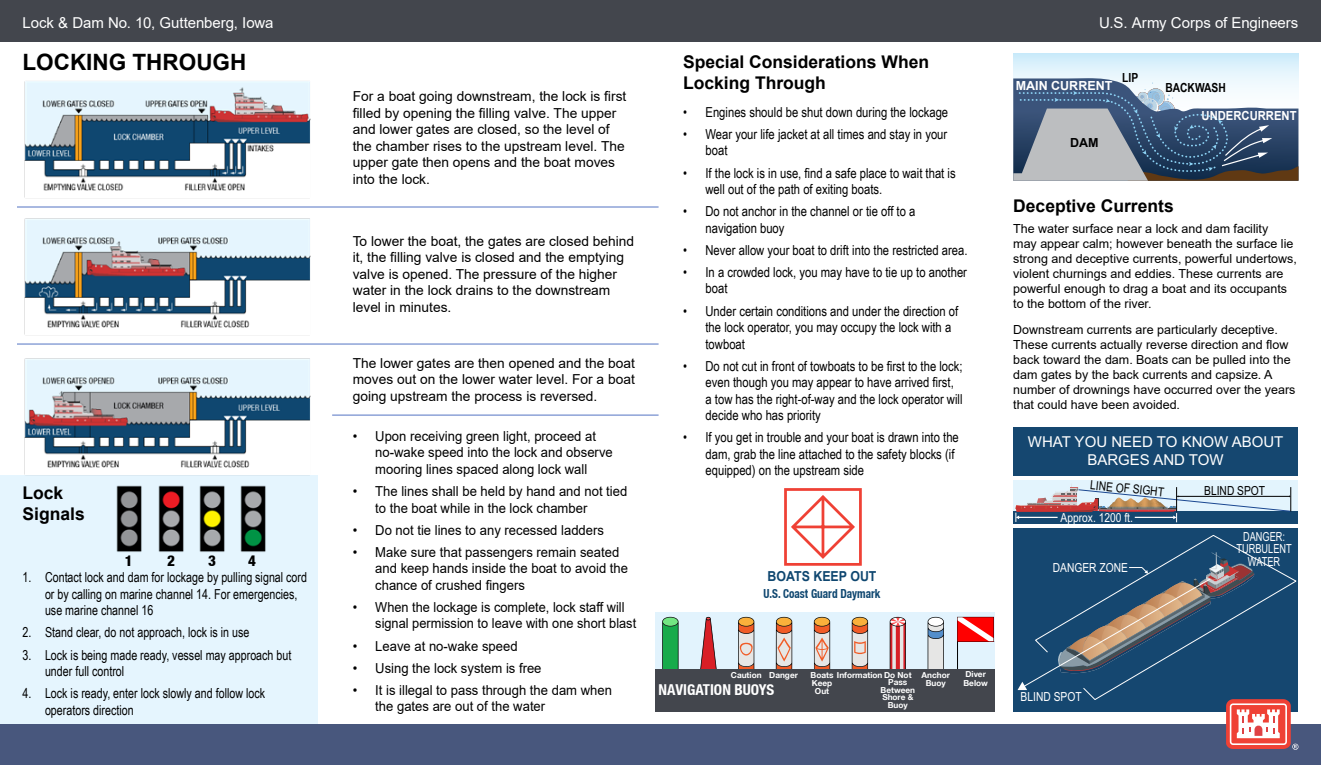
<style>
.page{position:relative;width:1321px;height:765px;background:#fff}
.page>*{position:absolute;margin:0;border:0;box-sizing:border-box;transform-origin:0 0}
.t1{font:700 22.5px "Arial";color:#000}
.t2{font:700 17.5px/21px "Arial";color:#000}
.t3{font:15px/18px "Arial";color:#fff;text-align:center}
.t4{font:700 condensed 15px "Helvetica Neue LT";color:#fff}
.t5{font:800 condensed 15px "Helvetica Neue LT";color:#000}
.t6{font:13.75px/16.5px "Arial Narrow";color:#000}
.t7{font:13.75px/16.5px "Arial";color:#000}
.t8{font:13.75px/16.5px "Arial";color:#000;scale:.95 1}
.t9{font:13.75px/16.5px "Arial Narrow";color:#000;scale:.95 1}
.t10{font:13.75px/16.5px "Arial";color:#000;scale:.93 1}
.t11{font:700 13.75px "Arial";color:#0f4770;scale:.9 1}
.t12{font:12.5px/15px "Arial";color:#000}
.t13{font:12.5px "Arial Narrow";color:#fff}
.t14{font:700 condensed 12.5px "Helvetica Neue LT";color:#0f4770;scale:.9 1}
.t15{font:12.5px/12.5px "Arial Narrow";color:#fff;text-align:center;scale:.9 1}
.t16{font:12.5px "Arial Narrow";color:#000}
.t17{font:700 12.5px "Arial";color:#fff;scale:.9 1}
.t18{font:700 12.5px "Arial Narrow";color:#000}
.t19{font:700 12.5px "Arial";color:#fff}
.t20{font:700 12.5px "Arial";color:#000}
.t21{font:700 8.25px/7.6px "Helvetica Neue LT";color:#fff;text-align:center}
</style>
<div class="page">
<div style="left:0;top:475px;width:317px;height:249px;background:#e5f5fe"></div>
<div style="left:0;top:724px;width:1320px;height:41px;background:#48577d"></div>
<div style="left:0;top:0;width:1320px;height:41px;background:#43464d"></div>
<img style="left:24px;top:81px;width:287px;height:118px">
<img style="left:24px;top:218px;width:287px;height:117px">
<img style="left:24px;top:358px;width:287px;height:117px">
<img style="left:116px;top:485px;width:26px;height:67px">
<img style="left:158px;top:485px;width:26px;height:67px">
<img style="left:199px;top:485px;width:26px;height:67px">
<img style="left:240px;top:485px;width:26px;height:67px">
<div style="left:655px;top:612px;width:340px;height:57px;background:#e2f3fd"></div>
<svg style="left:662px;top:617px;width:16px;height:52px"></svg>
<svg style="left:700px;top:617px;width:17px;height:52px"></svg>
<svg style="left:738px;top:617px;width:16px;height:52px"></svg>
<svg style="left:775px;top:617px;width:17px;height:52px"></svg>
<svg style="left:813px;top:617px;width:17px;height:52px"></svg>
<svg style="left:851px;top:617px;width:17px;height:52px"></svg>
<svg style="left:889px;top:617px;width:17px;height:52px"></svg>
<svg style="left:927px;top:617px;width:16px;height:52px"></svg>
<svg style="left:957px;top:617px;width:36px;height:25px"></svg>
<hr style="left:957px;top:641px;width:1px;height:30px;background:#000">
<div style="left:655px;top:669px;width:340px;height:42px;background:#43464d"></div>
<svg style="left:784px;top:488px;width:78px;height:78px"></svg>
<hr style="left:332px;top:415px;width:326px;height:1px;background:#7690cf">
<hr style="left:17px;top:206px;width:641px;height:2px;background:#7690cf">
<hr style="left:17px;top:343px;width:641px;height:2px;background:#7690cf">
<svg style="left:1013px;top:53px;width:285px;height:25px;background:#dbf1fb"></svg>
<svg style="left:1013px;top:78px;width:285px;height:103px;background:#768599"></svg>
<div style="left:1013px;top:480px;width:284px;height:31px;background:#e3f4fd"></div>
<div style="left:1013px;top:511px;width:284px;height:13px;background:#154770"></div>
<svg style="left:1015px;top:484px;width:276px;height:38px"></svg>
<div style="left:1013px;top:528px;width:284px;height:183px;background:#154770"></div>
<svg style="left:1084px;top:535px;width:212px;height:165px"></svg>
<svg style="left:1017px;top:552px;width:237px;height:138px"></svg>
<div style="left:1013px;top:427px;width:284px;height:48px;background:#154770"></div>
<svg style="left:1225px;top:699px;width:73px;height:51px"></svg>
<p class="t3" style="left:22px;top:14px;width:252px">Lock &amp; Dam No. 10, Guttenberg, Iowa</p>
<p class="t3" style="left:1099px;top:14px;width:201px">U.S. Army Corps of Engineers</p>
<h1 class="t1" style="left:22px;top:46px;width:225px">LOCKING THROUGH</h1>
<p class="t7" style="left:353px;top:88px;width:275px">For a boat going downstream, the lock is first filled by opening the filling valve. The upper and lower gates are closed, so the level of the chamber rises to the upstream level. The upper gate then opens and the boat moves into the lock.</p>
<p class="t2" style="left:683px;top:52px;width:248px">Special Considerations When<br>Locking Through</p>
<p class="t6" style="left:683px;top:103px;width:267px">• Engines should be shut down during the lockage</p>
<p class="t6" style="left:705px;top:125px;width:243px;text-indent:-22px">• Wear your life jacket at all times and stay in your boat</p>
<p class="t6" style="left:705px;top:164px;width:252px;text-indent:-22px">• If the lock is in use, find a safe place to wait that is well out of the path of exiting boats.</p>
<p class="t6" style="left:705px;top:203px;width:211px;text-indent:-22px">• Do not anchor in the channel or tie off to a navigation buoy</p>
<p class="t6" style="left:683px;top:241px;width:286px">• Never allow your boat to drift into the restricted area.</p>
<p class="t6" style="left:705px;top:263px;width:263px;text-indent:-22px">• In a crowded lock, you may have to tie up to another boat</p>
<p class="t6" style="left:705px;top:302px;width:254px;text-indent:-22px">• Under certain conditions and under the direction of the lock operator, you may occupy the lock with a towboat</p>
<p class="t6" style="left:705px;top:357px;width:258px;text-indent:-22px">• Do not cut in front of towboats to be first to the lock; even though you may appear to have arrived first, a tow has the right-of-way and the lock operator will decide who has priority</p>
<p class="t6" style="left:705px;top:429px;width:255px;text-indent:-22px">• If you get in trouble and your boat is drawn into the dam, grab the line attached to the safety blocks (if equipped) on the upstream side</p>
<p class="t18" style="left:1122px;top:68px;width:17px">LIP</p>
<p class="t19" style="left:1015px;top:77px;width:98px">MAIN CURRENT</p>
<p class="t18" style="left:1165px;top:78px;width:62px">BACKWASH</p>
<p class="t17" style="left:1201px;top:107px;width:107px">UNDERCURRENT</p>
<p class="t20" style="left:1070px;top:134px;width:30px">DAM</p>
<p class="t2" style="left:1013px;top:195px;width:162px">Deceptive Currents</p>
<p class="t7" style="left:353px;top:232px;width:283px">To lower the boat, the gates are closed behind it, the filling valve is closed and the emptying valve is opened. The pressure of the higher water in the lock drains to the downstream level in minutes.</p>
<p class="t12" style="left:1013px;top:221px;width:285px">The water surface near a lock and dam facility<br>may appear calm; however beneath the surface lie strong and deceptive currents, powerful undertows, violent churnings and eddies. These currents are powerful enough to drag a boat and its occupants to the bottom of the river.</p>
<p class="t12" style="left:1013px;top:322px;width:284px">Downstream currents are particularly deceptive.<br>These currents actually reverse direction and flow back toward the dam. Boats can be pulled into the dam gates by the back currents and capsize. A number of drownings have occurred over the years that could have been avoided.</p>
<p class="t7" style="left:353px;top:354px;width:284px;text-align:justify">The lower gates are then opened and the boat moves out on the lower water level. For a boat going upstream the process is reversed.</p>
<p class="t8" style="left:375px;top:428px;width:251px;text-indent:-22px">• Upon receiving green light, proceed at no-wake speed into the lock and observe mooring lines spaced along lock wall</p>
<p class="t8" style="left:375px;top:483px;width:267px;text-indent:-22px">• The lines shall be held by hand and not tied to the boat while in the lock chamber</p>
<p class="t8" style="left:353px;top:521px;width:266px">• Do not tie lines to any recessed ladders</p>
<p class="t8" style="left:375px;top:544px;width:268px;text-indent:-22px">• Make sure that passengers remain seated and keep hands inside the boat to avoid the chance of crushed fingers</p>
<p class="t10" style="left:375px;top:599px;width:282px;text-indent:-23px">• When the lockage is complete, lock staff will signal permission to leave with one short blast</p>
<p class="t8" style="left:353px;top:637px;width:175px">• Leave at no-wake speed</p>
<p class="t8" style="left:353px;top:659px;width:200px">• Using the lock system is free</p>
<p class="t8" style="left:375px;top:682px;width:251px;text-indent:-22px">• It is illegal to pass through the dam when the gates are out of the water</p>
<p class="t3" style="left:1027px;top:432px;width:257px">WHAT YOU NEED TO KNOW ABOUT<br>BARGES AND TOW</p>
<p class="t16" style="left:1091px;top:475px;width:76px;rotate:6deg">LINE OF SIGHT</p>
<p class="t16" style="left:1204px;top:481px;width:62px">BLIND SPOT</p>
<p class="t13" style="left:1060px;top:509px;width:74px">Approx. 1200 ft.</p>
<p class="t13" style="left:1052px;top:558px;width:77px">DANGER ZONE</p>
<p class="t2" style="left:22px;top:483px;width:64px">Lock<br>Signals</p>
<p class="t15" style="left:1236px;top:530px;width:63px">DANGER:<br>TURBULENT<br>WATER</p>
<p class="t5" style="left:125px;top:551px;width:9px">1</p>
<p class="t5" style="left:167px;top:551px;width:9px">2</p>
<p class="t5" style="left:208px;top:551px;width:9px">3</p>
<p class="t5" style="left:248px;top:551px;width:9px">4</p>
<p class="t9" style="left:45px;top:569px;width:277px;text-indent:-22px">1. Contact lock and dam for lockage by pulling signal cord or by calling on marine channel 14. For emergencies, use marine channel 16</p>
<p class="t9" style="left:22px;top:624px;width:240px">2. Stand clear, do not approach, lock is in use</p>
<p class="t9" style="left:45px;top:646px;width:261px;text-indent:-22px">3. Lock is being made ready, vessel may approach but under full control</p>
<p class="t9" style="left:45px;top:685px;width:233px;text-indent:-22px">4. Lock is ready, enter lock slowly and follow lock operators direction</p>
<p class="t11" style="left:767px;top:567px;width:122px">BOATS KEEP OUT</p>
<p class="t14" style="left:763px;top:586px;width:131px">U.S. Coast Guard Daymark</p>
<p class="t21" style="left:731px;top:671px;width:69px">Caution Danger</p>
<p class="t21" style="left:810px;top:671px;width:102px">Boats Information Do Not</p>
<p class="t21" style="left:811px;top:679px;width:22px">Keep</p>
<p class="t21" style="left:814px;top:687px;width:16px">Out</p>
<p class="t21" style="left:880px;top:678px;width:36px">Pass<br>Between<br>Shore &amp;<br>Buoy</p>
<p class="t21" style="left:921px;top:670px;width:30px;line-height:8.2px">Anchor<br>Buoy</p>
<p class="t21" style="left:963px;top:670px;width:26px;line-height:8.2px;text-align:left">Diver<br>Below</p>
<p class="t4" style="left:658px;top:681px;width:117px">NAVIGATION BUOYS</p>
<p class="t13" style="left:1020px;top:688px;width:62px">BLIND SPOT</p>
</div>
